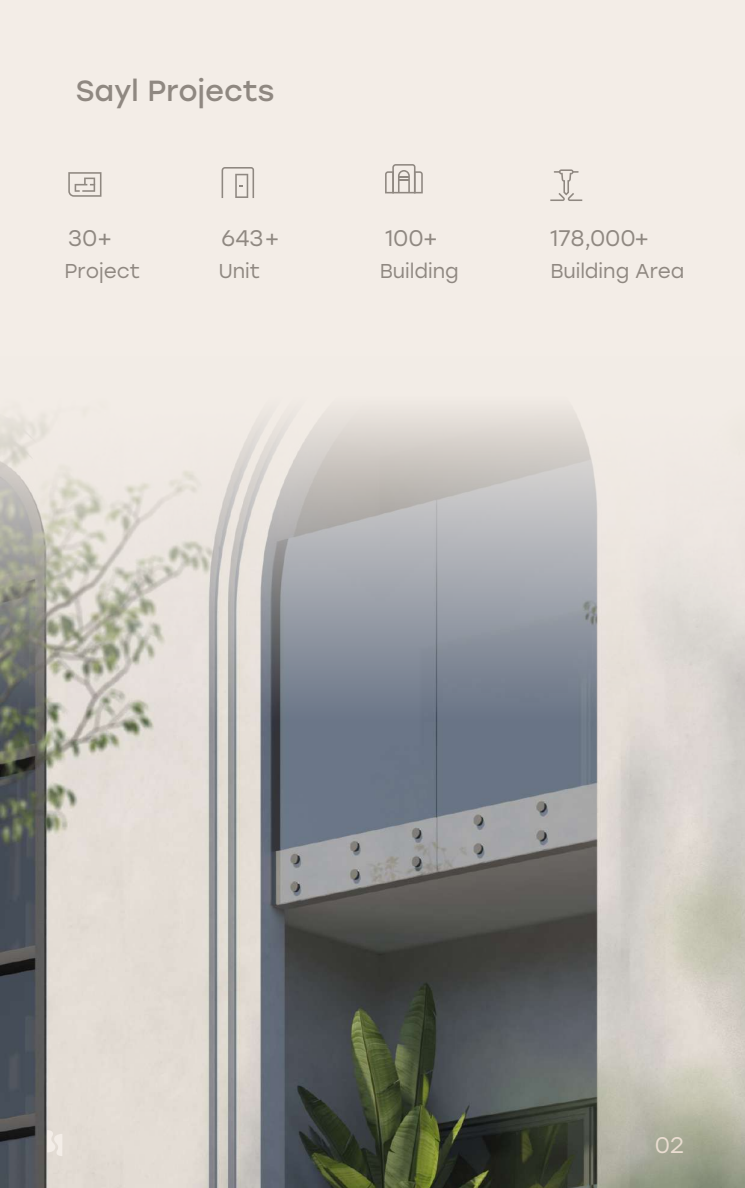
<style>
.page{position:relative;width:745px;height:1188px;background:#fff}
.page>*{position:absolute;margin:0;border:0;box-sizing:border-box;transform-origin:0 0}
.t1{font:29.12px "Stolzl";color:#8f8881}
.t2{font:22.5px "Stolzl";color:#8f8881}
.t3{font:22.5px "Stolzl";color:#eaddd1}
.t4{font:20px "Stolzl";color:#8f8881}
</style>
<div class="page">
<div style="left:1px;top:0;width:743px;height:638px;background:#f3ede7"></div>
<img style="left:1px;top:731px;width:743px;height:456px">
<svg style="left:550px;top:169px;width:32px;height:32px"></svg>
<svg style="left:68px;top:172px;width:33px;height:25px"></svg>
<svg style="left:221px;top:167px;width:33px;height:31px"></svg>
<svg style="left:385px;top:164px;width:37px;height:29px"></svg>
<svg style="left:47px;top:1129px;width:15px;height:26px"></svg>
<svg style="left:0;top:303px;width:744px;height:428px"></svg>
<h1 class="t1" style="left:76px;top:70px;width:200px">Sayl Projects</h1>
<p class="t2" style="left:68px;top:222px;width:46px">30+</p>
<p class="t2" style="left:221px;top:222px;width:60px">643+</p>
<p class="t2" style="left:385px;top:222px;width:55px">100+</p>
<p class="t2" style="left:550px;top:222px;width:100px">178,000+</p>
<p class="t4" style="left:64px;top:257px;width:77px">Project</p>
<p class="t4" style="left:218px;top:257px;width:43px">Unit</p>
<p class="t4" style="left:379px;top:257px;width:80px">Building</p>
<p class="t4" style="left:550px;top:257px;width:135px">Building Area</p>
<p class="t3" style="left:654px;top:1128px;width:31px">02</p>
</div>
